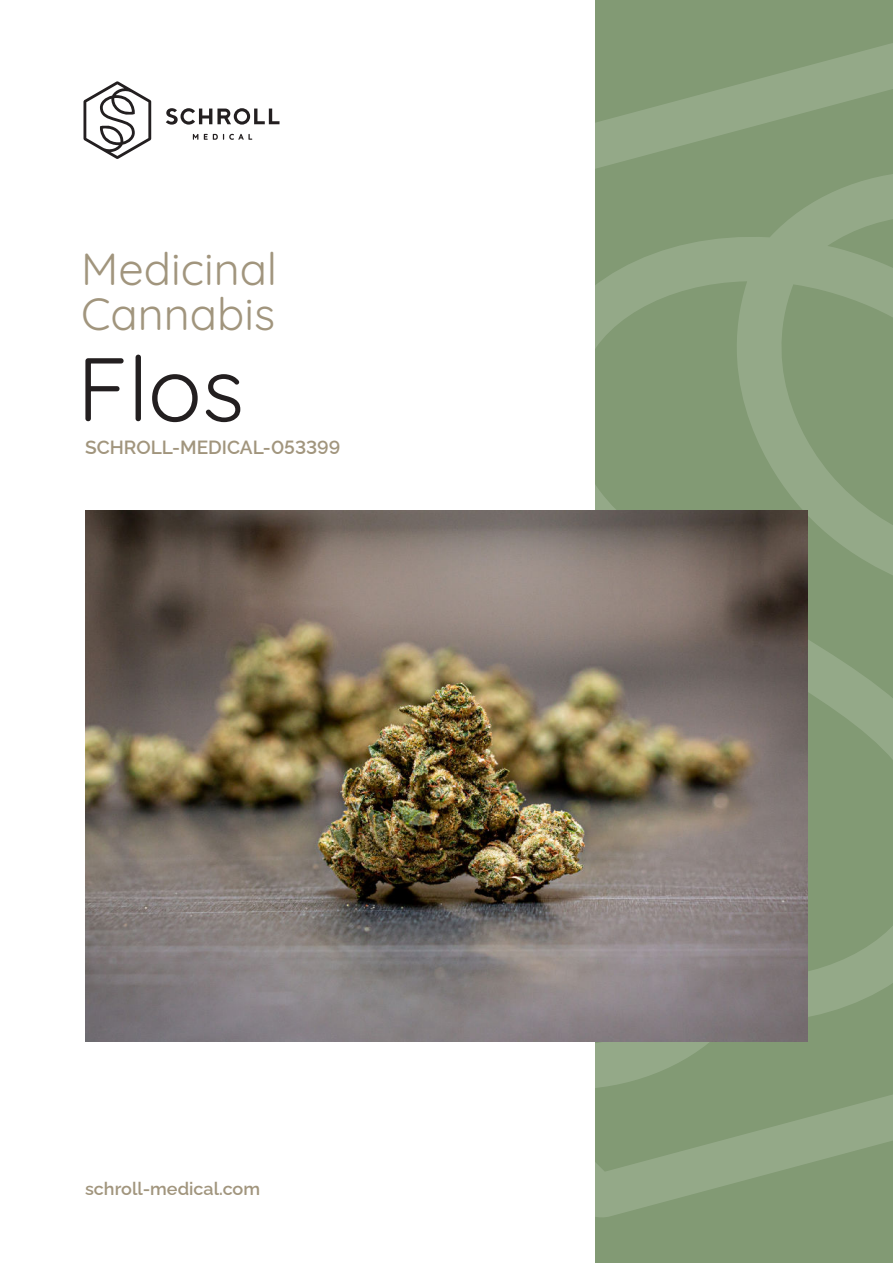
<style>
.page{position:relative;width:893px;height:1263px;background:#fff}
.page>*{position:absolute;margin:0;border:0;box-sizing:border-box;transform-origin:0 0}
.t1{font:90px "Quicksand";color:#231f20}
.t2{font:45px/45px "Quicksand";color:#a1957d}
.t3{font:100 19.05px "Raleway";color:#a1957d}
.t4{font:100 18px "Raleway";color:#a1957d}
</style>
<div class="page">
<div style="left:595px;top:0;width:298px;height:1263px;background:#829a74"></div>
<svg style="left:595px;top:43px;width:298px;height:1174px"></svg>
<img style="left:85px;top:510px;width:723px;height:532px">
<svg style="left:166px;top:108px;width:113px;height:17px"></svg>
<svg style="left:193px;top:134px;width:5px;height:6px"></svg>
<svg style="left:204px;top:134px;width:48px;height:6px"></svg>
<svg style="left:83px;top:81px;width:68px;height:78px"></svg>
<h2 class="t2" style="left:81px;top:247px;width:198px">Medicinal<br>Cannabis</h2>
<h1 class="t1" style="left:77px;top:337px;width:169px">Flos</h1>
<p class="t3" style="left:85px;top:432px;width:257px">SCHROLL-MEDICAL-053399</p>
<p class="t4" style="left:85px;top:1182px;width:177px">schroll-medical.com</p>
</div>
